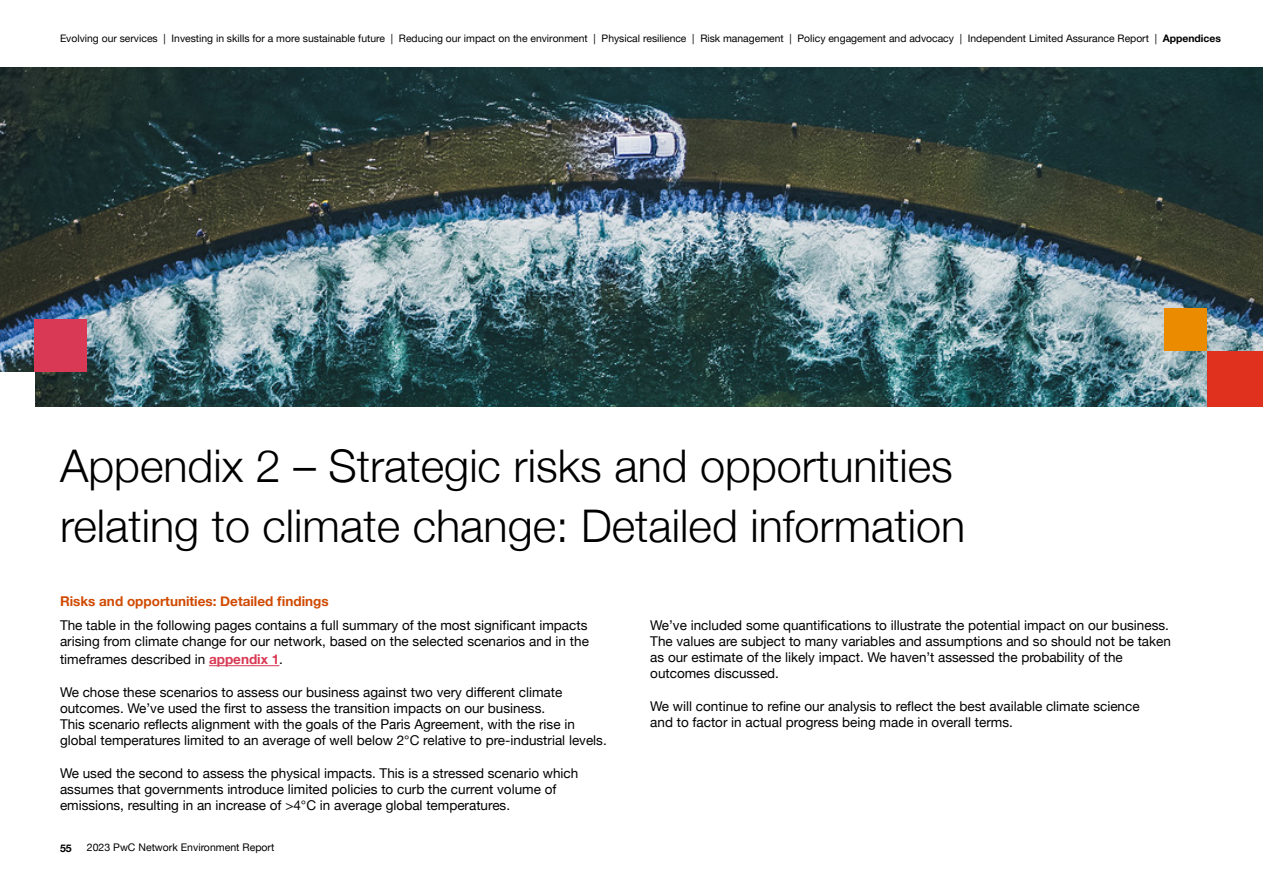
<style>
.page{position:relative;width:1263px;height:893px;background:#fff}
.page>*{position:absolute;margin:0;border:0;box-sizing:border-box;transform-origin:0 0}
.Section_Title{font:300 45px/60px "Helvetica Neue";color:#000}
.t1{font:13.5px/16.2px "Helvetica Neue";color:#000}
.t2{font:700 13.5px "Helvetica Neue";color:#d04a02}
.t3{font:10.5px "Helvetica Neue";color:#000}
.t4{font:700 10.5px "Helvetica Neue LT Pro";color:#000}
.t5{font:10.35px "Helvetica Neue LT Pro";color:#000}
.s1{font-weight:700}
.s2{font-weight:700;color:#d93954}
</style>
<div class="page">
<img style="left:0;top:68px;width:1263px;height:338px">
<hr style="left:209px;top:665px;width:70px;height:1px;background:#d93954">
<div style="left:1207px;top:351px;width:56px;height:55px;background:#e0301e"></div>
<div style="left:1164px;top:308px;width:43px;height:43px;background:#eb8c00"></div>
<div style="left:35px;top:320px;width:52px;height:52px;background:#d93954"></div>
<div style="left:0;top:372px;width:35px;height:42px;background:#fff"></div>
<p class="t5" style="left:60px;top:31px;width:1162px">Evolving our services | Investing in skills for a more sustainable future | Reducing our impact on the environment | Physical resilience | Risk management | Policy engagement and advocacy | Independent Limited Assurance Report | <span class="s1">Appendices</span></p>
<p class="Section_Title" style="left:60px;top:433px;width:907px">Appendix 2 – Strategic risks and opportunities relating to climate change: Detailed information</p>
<p class="t2" style="left:60px;top:591px;width:270px">Risks and opportunities: Detailed findings</p>
<p class="t1" style="left:60px;top:618px;width:530px">The table in the following pages contains a full summary of the most significant impacts arising from climate change for our network, based on the selected scenarios and in the</p>
<p class="t1" style="left:60px;top:652px;width:225px">timeframes described in <span class="s2">appendix 1</span>.</p>
<p class="t1" style="left:60px;top:685px;width:504px">We chose these scenarios to assess our business against two very different climate outcomes. We’ve used the first to assess the transition impacts on our business.</p>
<p class="t1" style="left:60px;top:717px;width:548px">This scenario reflects alignment with the goals of the Paris Agreement, with the rise in global temperatures limited to an average of well below 2°C relative to pre-industrial levels.</p>
<p class="t1" style="left:60px;top:766px;width:520px">We used the second to assess the physical impacts. This is a stressed scenario which assumes that governments introduce limited policies to curb the current volume of emissions, resulting in an increase of &gt;4°C in average global temperatures.</p>
<p class="t4" style="left:60px;top:842px;width:13px">55</p>
<p class="t3" style="left:87px;top:840px;width:189px">2023 PwC Network Environment Report</p>
<p class="t1" style="left:650px;top:618px;width:520px">We’ve included some quantifications to illustrate the potential impact on our business.</p>
<p class="t1" style="left:650px;top:634px;width:522px">The values are subject to many variables and assumptions and so should not be taken</p>
<p class="t1" style="left:650px;top:650px;width:474px">as our estimate of the likely impact. We haven’t assessed the probability of the</p>
<p class="t1" style="left:650px;top:666px;width:130px">outcomes discussed.</p>
<p class="t1" style="left:650px;top:699px;width:491px">We will continue to refine our analysis to reflect the best available climate science</p>
<p class="t1" style="left:650px;top:715px;width:364px">and to factor in actual progress being made in overall terms.</p>
</div>
